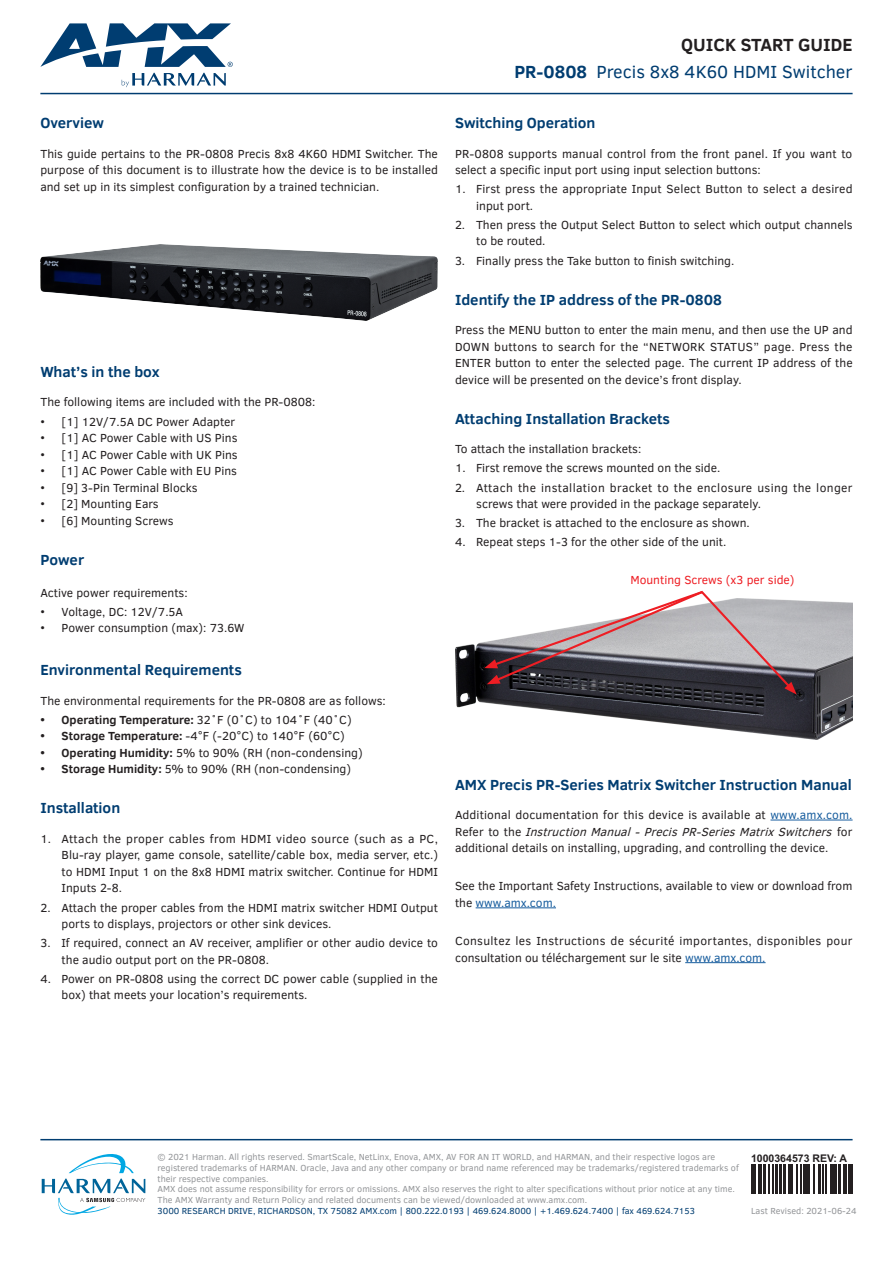
<style>
.page{position:relative;width:893px;height:1263px;background:#fff}
.page>*{position:absolute;margin:0;border:0;box-sizing:border-box;transform-origin:0 0}
.t1{font:18px "Clear Sans";color:#003d71}
.t2{font:700 18px "Clear Sans";color:#231f20}
.F__Heading_1_-_Secti{font:700 15px "Clear Sans";color:#003d71}
._2_1__Introduction{font:12px/16.5px "Clear Sans";color:#231f20}
._2_1__Introduction-2{font:12px/16.5px "Clear Sans";letter-spacing:.025em;color:#231f20}
._2_1__Introduction-3{font:12px/16.5px "Clear Sans";letter-spacing:.02em;color:#231f20}
.t3{font:700 12px "Clear Sans";color:#231f20}
._2_1__Introduction-4{font:12px "Clear Sans";color:#ee1d23}
.t4{font:700 10.5px "Arial";color:#231f20}
.t5{font:9px/10.8px "Clear Sans";color:#939598}
.t6{font:9px "Clear Sans";color:#003d71}
.s1{font-weight:400}
.s2{font-weight:700}
.s3{color:#175d9e}
.s4{font-style:italic}
</style>
<div class="page">
<hr style="left:40px;top:93px;width:813px;height:1px;background:#003d71">
<hr style="left:40px;top:1139px;width:813px;height:1px;background:#003d71">
<svg style="left:40px;top:23px;width:193px;height:44px"></svg>
<svg style="left:122px;top:73px;width:104px;height:14px"></svg>
<svg style="left:753px;top:1164px;width:97px;height:29px"></svg>
<hr style="left:751px;top:1164px;width:2px;height:29px;background:#231f20">
<svg style="left:754px;top:1164px;width:1px;height:29px"></svg>
<hr style="left:758px;top:1164px;width:3px;height:29px;background:#231f20">
<hr style="left:763px;top:1164px;width:3px;height:29px;background:#231f20">
<svg style="left:768px;top:1164px;width:1px;height:29px"></svg>
<hr style="left:772px;top:1164px;width:2px;height:29px;background:#231f20">
<hr style="left:776px;top:1164px;width:2px;height:29px;background:#231f20">
<hr style="left:779px;top:1164px;width:2px;height:29px;background:#231f20">
<hr style="left:784px;top:1164px;width:2px;height:29px;background:#231f20">
<svg style="left:788px;top:1164px;width:1px;height:29px"></svg>
<hr style="left:790px;top:1164px;width:3px;height:29px;background:#231f20">
<svg style="left:796px;top:1164px;width:6px;height:29px"></svg>
<hr style="left:803px;top:1164px;width:3px;height:29px;background:#231f20">
<hr style="left:807px;top:1164px;width:3px;height:29px;background:#231f20">
<svg style="left:813px;top:1164px;width:1px;height:29px"></svg>
<hr style="left:819px;top:1164px;width:2px;height:29px;background:#231f20">
<svg style="left:822px;top:1164px;width:1px;height:29px"></svg>
<hr style="left:825px;top:1164px;width:2px;height:29px;background:#231f20">
<hr style="left:830px;top:1164px;width:3px;height:29px;background:#231f20">
<hr style="left:834px;top:1164px;width:3px;height:29px;background:#231f20">
<hr style="left:838px;top:1164px;width:2px;height:29px;background:#231f20">
<hr style="left:843px;top:1164px;width:4px;height:29px;background:#231f20">
<svg style="left:848px;top:1164px;width:1px;height:29px"></svg>
<hr style="left:850px;top:1164px;width:3px;height:29px;background:#231f20">
<svg style="left:42px;top:1154px;width:103px;height:61px"></svg>
<img style="left:40px;top:245px;width:398px;height:75px">
<img style="left:455px;top:600px;width:398px;height:139px">
<svg style="left:484px;top:590px;width:313px;height:105px"></svg>
<hr style="left:770px;top:820px;width:83px;height:1px;background:#175d9e">
<hr style="left:476px;top:907px;width:80px;height:1px;background:#175d9e">
<hr style="left:685px;top:962px;width:81px;height:1px;background:#175d9e">
<p class="F__Heading_1_-_Secti" style="left:40px;top:112px;width:65px">Overview</p>
<p class="_2_1__Introduction" style="left:40px;top:145px;width:399px;text-align:justify">This guide pertains to the PR-0808 Precis 8x8 4K60 HDMI Switcher. The purpose of this document is to illustrate how the device is to be installed and set up in its simplest configuration by a trained technician.</p>
<p class="F__Heading_1_-_Secti" style="left:40px;top:361px;width:121px">What’s in the box</p>
<p class="_2_1__Introduction" style="left:40px;top:394px;width:277px">The following items are included with the PR-0808:</p>
<p class="_2_1__Introduction" style="left:40px;top:413px;width:196px">• [1] 12V/7.5A DC Power Adapter</p>
<p class="_2_1__Introduction" style="left:40px;top:430px;width:199px">• [1] AC Power Cable with US Pins</p>
<p class="_2_1__Introduction" style="left:40px;top:446px;width:199px">• [1] AC Power Cable with UK Pins</p>
<p class="_2_1__Introduction" style="left:40px;top:463px;width:198px">• [1] AC Power Cable with EU Pins</p>
<p class="_2_1__Introduction" style="left:40px;top:479px;width:159px">• [9] 3-Pin Terminal Blocks</p>
<p class="_2_1__Introduction" style="left:40px;top:496px;width:120px">• [2] Mounting Ears</p>
<p class="_2_1__Introduction" style="left:40px;top:512px;width:135px">• [6] Mounting Screws</p>
<p class="F__Heading_1_-_Secti" style="left:40px;top:548px;width:45px">Power</p>
<p class="_2_1__Introduction" style="left:40px;top:584px;width:149px">Active power requirements:</p>
<p class="_2_1__Introduction" style="left:40px;top:603px;width:144px">• Voltage, DC: 12V/7.5A</p>
<p class="_2_1__Introduction" style="left:40px;top:620px;width:206px">• Power consumption (max): 73.6W</p>
<p class="F__Heading_1_-_Secti" style="left:40px;top:659px;width:203px">Environmental Requirements</p>
<p class="_2_1__Introduction" style="left:40px;top:692px;width:347px">The environmental requirements for the PR-0808 are as follows:</p>
<p class="t3" style="left:40px;top:711px;width:313px">• Operating Temperature: <span class="s1">32˚F (0˚C) to 104˚F (40˚C)</span></p>
<p class="_2_1__Introduction" style="left:40px;top:728px;width:306px"><span class="s2">• Storage Temperature:</span> -4°F (-20°C) to 140°F (60°C)</p>
<p class="_2_1__Introduction" style="left:40px;top:744px;width:324px"><span class="s2">• Operating Humidity:</span> 5% to 90% (RH (non-condensing)</p>
<p class="_2_1__Introduction" style="left:40px;top:761px;width:312px"><span class="s2">• Storage Humidity:</span> 5% to 90% (RH (non-condensing)</p>
<p class="F__Heading_1_-_Secti" style="left:40px;top:797px;width:81px">Installation</p>
<p class="_2_1__Introduction" style="left:62px;top:830px;width:378px;text-align:justify;text-indent:-21px">1. Attach the proper cables from HDMI video source (such as a PC, Blu-ray player, game console, satellite/cable box, media server, etc.) to HDMI Input 1 on the 8x8 HDMI matrix switcher. Continue for HDMI Inputs 2-8.</p>
<p class="_2_1__Introduction" style="left:62px;top:899px;width:378px;text-indent:-21px">2. Attach the proper cables from the HDMI matrix switcher HDMI Output ports to displays, projectors or other sink devices.</p>
<p class="_2_1__Introduction" style="left:62px;top:935px;width:378px;text-indent:-21px">3. If required, connect an AV receiver, amplifier or other audio device to the audio output port on the PR-0808.</p>
<p class="_2_1__Introduction" style="left:62px;top:970px;width:378px;text-indent:-21px">4. Power on PR-0808 using the correct DC power cable (supplied in the box) that meets your location’s requirements.</p>
<p class="t2" style="left:681px;top:31px;width:173px">QUICK START GUIDE</p>
<p class="t1" style="left:514px;top:59px;width:340px"><span class="s2">PR-0808</span> Precis 8x8 4K60 HDMI Switcher</p>
<p class="F__Heading_1_-_Secti" style="left:455px;top:112px;width:142px">Switching Operation</p>
<p class="_2_1__Introduction" style="left:455px;top:145px;width:399px">PR-0808 supports manual control from the front panel. If you want to select a specific input port using input selection buttons:</p>
<p class="_2_1__Introduction" style="left:476px;top:181px;width:378px;text-indent:-21px">1. First press the appropriate Input Select Button to select a desired input port.</p>
<p class="_2_1__Introduction" style="left:476px;top:216px;width:378px;text-indent:-21px">2. Then press the Output Select Button to select which output channels to be routed.</p>
<p class="_2_1__Introduction" style="left:455px;top:252px;width:281px">3. Finally press the Take button to finish switching.</p>
<p class="F__Heading_1_-_Secti" style="left:455px;top:288px;width:268px">Identify the IP address of the PR-0808</p>
<p class="_2_1__Introduction" style="left:455px;top:322px;width:399px;text-align:justify">Press the MENU button to enter the main menu, and then use the UP and DOWN buttons to search for the “NETWORK STATUS” page. Press the ENTER button to enter the selected page. The current IP address of the device will be presented on the device’s front display.</p>
<p class="F__Heading_1_-_Secti" style="left:455px;top:407px;width:217px">Attaching Installation Brackets</p>
<p class="_2_1__Introduction" style="left:455px;top:441px;width:188px">To attach the installation brackets:</p>
<p class="_2_1__Introduction" style="left:455px;top:460px;width:267px">1. First remove the screws mounted on the side.</p>
<p class="_2_1__Introduction-3" style="left:476px;top:479px;width:378px;text-indent:-21px">2. Attach the installation bracket to the enclosure using the longer screws that were provided in the package separately.</p>
<p class="_2_1__Introduction" style="left:455px;top:515px;width:296px">3. The bracket is attached to the enclosure as shown.</p>
<p class="_2_1__Introduction" style="left:455px;top:534px;width:273px">4. Repeat steps 1-3 for the other side of the unit.</p>
<p class="_2_1__Introduction-4" style="left:630px;top:572px;width:166px">Mounting Screws (x3 per side)</p>
<p class="F__Heading_1_-_Secti" style="left:455px;top:773px;width:398px">AMX Precis PR-Series Matrix Switcher Instruction Manual</p>
<p class="_2_1__Introduction" style="left:455px;top:807px;width:399px;text-align:justify">Additional documentation for this device is available at <span class="s3">www.amx.com.<br></span>R e f e r t o t h e <span class="s4">InstructionManual-PrecisPR-SeriesMatrixSwitchers</span> f o r additional details on installing, upgrading, and controlling the device.</p>
<p class="_2_1__Introduction" style="left:455px;top:878px;width:399px">See the Important Safety Instructions, available to view or download from the <span class="s3">www.amx.com.</span></p>
<p class="_2_1__Introduction-2" style="left:455px;top:933px;width:399px">Consultez les Instructions de sécurité importantes, disponibles pour consultation ou téléchargement sur le site <span class="s3">www.amx.com.</span></p>
<p class="t5" style="left:158px;top:1151px;width:583px">© 2021 Harman. All rights reserved. SmartScale, NetLinx, Enova, AMX, AV FOR AN IT WORLD, and HARMAN, and their respective logos are registered trademarks of HARMAN. Oracle, Java and any other company or brand name referenced may be trademarks/registered trademarks of their respective companies.<br>AMX does not assume responsibility for errors or omissions. AMX also reserves the right to alter specifications without prior notice at any time.<br>The AMX Warranty and Return Policy and related documents can be viewed/downloaded at www.amx.com.</p>
<p class="t6" style="left:158px;top:1205px;width:539px">3000 RESEARCH DRIVE, RICHARDSON, TX 75082 AMX.com | 800.222.0193 | 469.624.8000 | +1.469.624.7400 | fax 469.624.7153</p>
<p class="t4" style="left:751px;top:1150px;width:98px">1000364573 REV: A</p>
<p class="t5" style="left:751px;top:1205px;width:107px">Last Revised: 2021-06-24</p>
</div>
